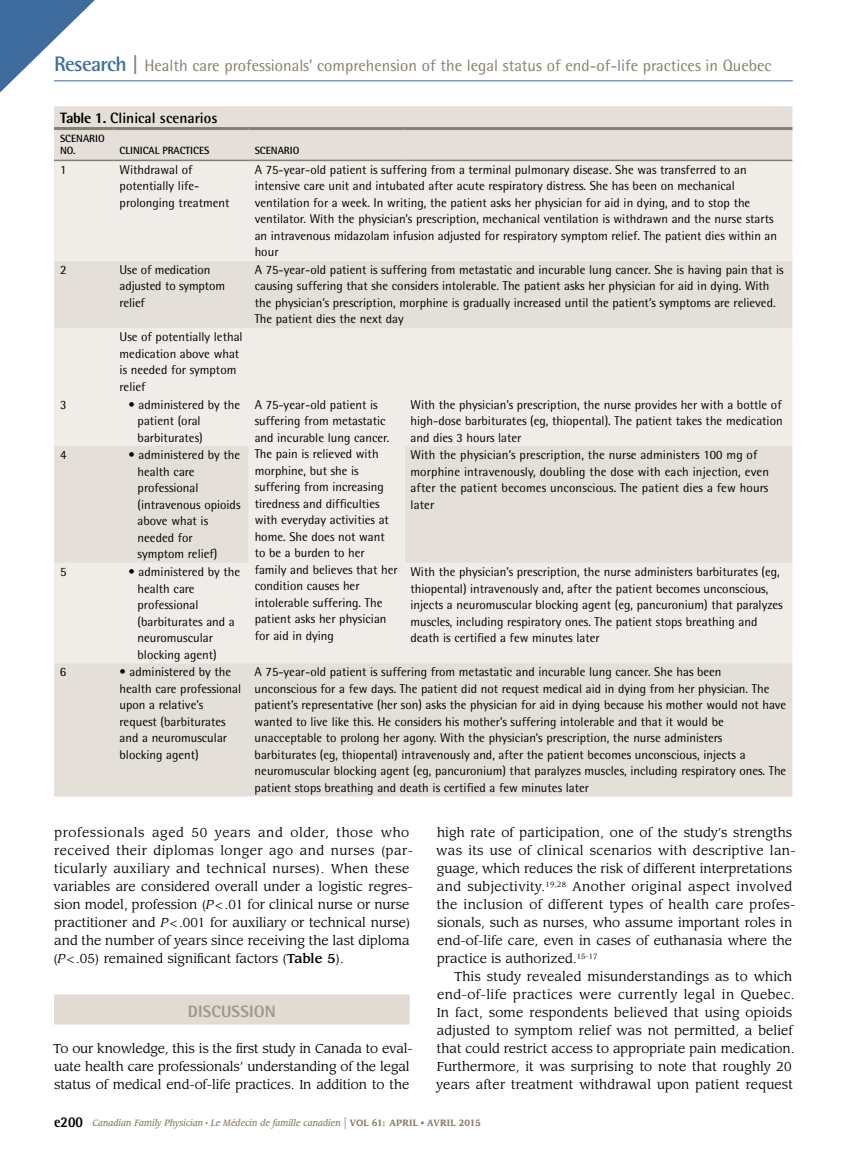
<style>
.page{position:relative;width:851px;height:1161px;background:#fff}
.page>*{position:absolute;margin:0;border:0;box-sizing:border-box;transform-origin:0 0}
.t1{font:16.5px "Rotis Semi Sans Std";color:#887e6e}
.t2{font:800 16.5px "Rotis Semi Sans Std";color:#a2988a}
.t3{font:700 15px "Rotis Semi Sans Std";color:#000}
.t4{font:12.75px/16.5px "Rotis Semi Sans Std";color:#000}
.t5{font:12.75px/18px "Leawood Std";letter-spacing:.005em;color:#000}
.t6{font:700 10.5px/12.6px "Rotis Semi Sans Std";color:#000}
.t7{font:italic 500 9px "Leawood Std";color:#887e6e;scale:.9 1}
.s1{font-weight:700;font-size:21px;color:#3f6c9f}
.s2{font-weight:700;font-size:21px}
.s3{font-weight:800}
.s4{font-style:italic}
.s5{font-weight:500}
.s6{font-family:"Rotis Semi Sans Std";font-weight:800;font-style:normal;font-size:15px;color:#000}
.s7{font-weight:400;font-style:normal;font-size:15px}
.s8{font-weight:700;font-style:normal}
.s9{font-weight:400;font-style:normal}
</style>
<div class="page">
<hr style="left:54px;top:80px;width:738px;height:1px;background:#3f6c9f">
<svg style="left:0;top:0;width:122px;height:93px"></svg>
<div style="left:54px;top:994px;width:356px;height:30px;background:#e1dbd4"></div>
<div style="left:54px;top:106px;width:738px;height:690px;background:#e4dfd9"></div>
<svg style="left:54px;top:161px;width:738px;height:502px;background:#ece8e3"></svg>
<hr style="left:54px;top:127px;width:60px;height:3px;background:#887e6e">
<hr style="left:114px;top:127px;width:135px;height:3px;background:#887e6e">
<hr style="left:249px;top:127px;width:155px;height:3px;background:#887e6e">
<hr style="left:404px;top:127px;width:388px;height:3px;background:#887e6e">
<hr style="left:54px;top:160px;width:60px;height:1px;background:#887e6e">
<hr style="left:114px;top:160px;width:135px;height:1px;background:#887e6e">
<hr style="left:249px;top:160px;width:155px;height:1px;background:#887e6e">
<hr style="left:404px;top:160px;width:388px;height:1px;background:#887e6e">
<p class="t1" style="left:54px;top:56px;width:719px"><span class="s1">RESEARCH</span> <span class="s2">|</span> Health care professionals’ comprehension of the legal status of end-of-life practices in Quebec</p>
<p class="t3" style="left:60px;top:108px;width:159px"><span class="s3">Table 1.</span> CLINICAL SCENARIOS</p>
<p class="t6" style="left:60px;top:132px;width:46px">SCENARI O<br>NO .</p>
<p class="t6" style="left:120px;top:144px;width:49px">CLI NICAL PRACTIC</p>
<p class="t6" style="left:199px;top:144px;width:11px">ES</p>
<p class="t6" style="left:255px;top:144px;width:46px">SCENARI O</p>
<p class="t4" style="left:60px;top:161px;width:8px">1</p>
<p class="t4" style="left:120px;top:161px;width:111px">Withdrawal of potentially life&shy;prolonging treatment</p>
<p class="t4" style="left:255px;top:161px;width:524px">A 75-year-old patient is suffering from a terminal pulmonary disease. She was transferred to an intensive care unit and intubated after acute respiratory distress. She has been on mechanical ventilation for a week. In writing, the patient asks her physician for aid in dying, and to stop the ventilator. With the physician’s prescription, mechanical ventilation is withdrawn and the nurse starts an intravenous midazolam infusion adjusted for respiratory symptom relief. The patient dies within an hour</p>
<p class="t4" style="left:60px;top:261px;width:8px">2</p>
<p class="t4" style="left:120px;top:261px;width:107px">Use of medication adjusted to symptom relief</p>
<p class="t4" style="left:255px;top:261px;width:530px">A 75-year-old patient is suffering from metastatic and incurable lung cancer. She is having pain that is causing suffering that she considers intolerable. The patient asks her physician for aid in dying. With the physician’s prescription, morphine is gradually increased until the patient’s symptoms are relieved.<br>The patient dies the next day</p>
<p class="t4" style="left:120px;top:329px;width:124px">Use of potentially lethal medication above what is needed for symptom relief</p>
<p class="t4" style="left:60px;top:396px;width:8px">3</p>
<p class="t4" style="left:138px;top:396px;width:104px;text-indent:-9px">• administered by the patient (oral barbiturates)</p>
<p class="t4" style="left:255px;top:396px;width:145px">A 75-year-old patient is suffering from metastatic and incurable lung cancer.<br>The pain is relieved with morphine, but she is suffering from increasing tiredness and difficulties with everyday activities at home. She does not want to be a burden to her family and believes that her condition causes her intolerable suffering. The patient asks her physician for aid in dying</p>
<p class="t4" style="left:410px;top:396px;width:374px;text-align:justify">With the physician’s prescription, the nurse provides her with a bottle of high-dose barbiturates (eg, thiopental). The patient takes the medication and dies 3 hours later</p>
<p class="t4" style="left:60px;top:447px;width:8px">4</p>
<p class="t4" style="left:138px;top:447px;width:104px;text-indent:-9px">• administered by the health care professional (intravenous opioids above what is needed for symptom relief)</p>
<p class="t4" style="left:410px;top:447px;width:360px">With the physician’s prescription, the nurse administers 100 mg of morphine intravenously, doubling the dose with each injection, even after the patient becomes unconscious. The patient dies a few hours later</p>
<p class="t4" style="left:60px;top:563px;width:8px">5</p>
<p class="t4" style="left:138px;top:563px;width:104px;text-indent:-9px">• administered by the health care professional (barbiturates and a neuromuscular blocking agent)</p>
<p class="t4" style="left:410px;top:563px;width:374px">With the physician’s prescription, the nurse administers barbiturates (eg, thiopental) intravenously and, after the patient becomes unconscious, injects a neuromuscular blocking agent (eg, pancuronium) that paralyzes muscles, including respiratory ones. The patient stops breathing and death is certified a few minutes later</p>
<p class="t4" style="left:60px;top:664px;width:8px">6</p>
<p class="t4" style="left:120px;top:664px;width:123px">• administered by the health care professional upon a relative’s request (barbiturates and a neuromuscular blocking agent)</p>
<p class="t4" style="left:255px;top:664px;width:533px">A 75-year-old patient is suffering from metastatic and incurable lung cancer. She has been unconscious for a few days. The patient did not request medical aid in dying from her physician. The patient’s representative (her son) asks the physician for aid in dying because his mother would not have wanted to live like this. He considers his mother’s suffering intolerable and that it would be unacceptable to prolong her agony. With the physician’s prescription, the nurse administers barbiturates (eg, thiopental) intravenously and, after the patient becomes unconscious, injects a neuromuscular blocking agent (eg, pancuronium) that paralyzes muscles, including respiratory ones. The patient stops breathing and death is certified a few minutes later</p>
<p class="t5" style="left:53px;top:824px;width:361px">professionals aged 50 years and older, those who received their diplomas longer ago and nurses (par&shy;ticularly auxiliary and technical nurses). When these variables are considered overall under a logistic regres&shy;sion model, profession (<span class="s4">P</span>&lt;.01 for clinical nurse or nurse practitioner and <span class="s4">P</span>&lt;.001 for auxiliary or technical nurse) and the number of years since receiving the last diploma (<span class="s4">P</span>&lt;.05) remained significant factors (<span class="s5">Table 5</span>).</p>
<p class="t2" style="left:188px;top:1001px;width:10px">DISCUSSION</p>
<p class="t5" style="left:53px;top:1040px;width:361px">To our knowledge, this is the first study in Canada to eval&shy;uate health care professionals’ understanding of the legal status of medical end-of-life practices. In addition to the</p>
<p class="t5" style="left:436px;top:824px;width:361px">high rate of participation, one of the study’s strengths was its use of clinical scenarios with descriptive lan&shy;guage, which reduces the risk of different interpretations and subjectivity.<sup>19,28</sup> Another original aspect involved the inclusion of different types of health care profes&shy;sionals, such as nurses, who assume important roles in end‑of‑life care, even in cases of euthanasia where the practice is authorized.<sup>15-17</sup></p>
<p class="t5" style="left:436px;top:968px;width:360px;text-indent:18px">This study revealed misunderstandings as to which end-of-life practices were currently legal in Quebec.<br>In fact, some respondents believed that using opioids adjusted to symptom relief was not permitted, a belief that could restrict access to appropriate pain medication.<br>Furthermore, it was surprising to note that roughly 20 years after treatment withdrawal upon patient request</p>
<p class="t7" style="left:54px;top:1118px;width:475px"><span class="s6">e200</span> Canadian Family Physician <sup>•</sup> Le Médecin de famille canadien <span class="s7">|</span> <span class="s8">VOL 61: APRIL</span> <span class="s9">•</span> <span class="s8">AVRIL 2015</span></p>
</div>
